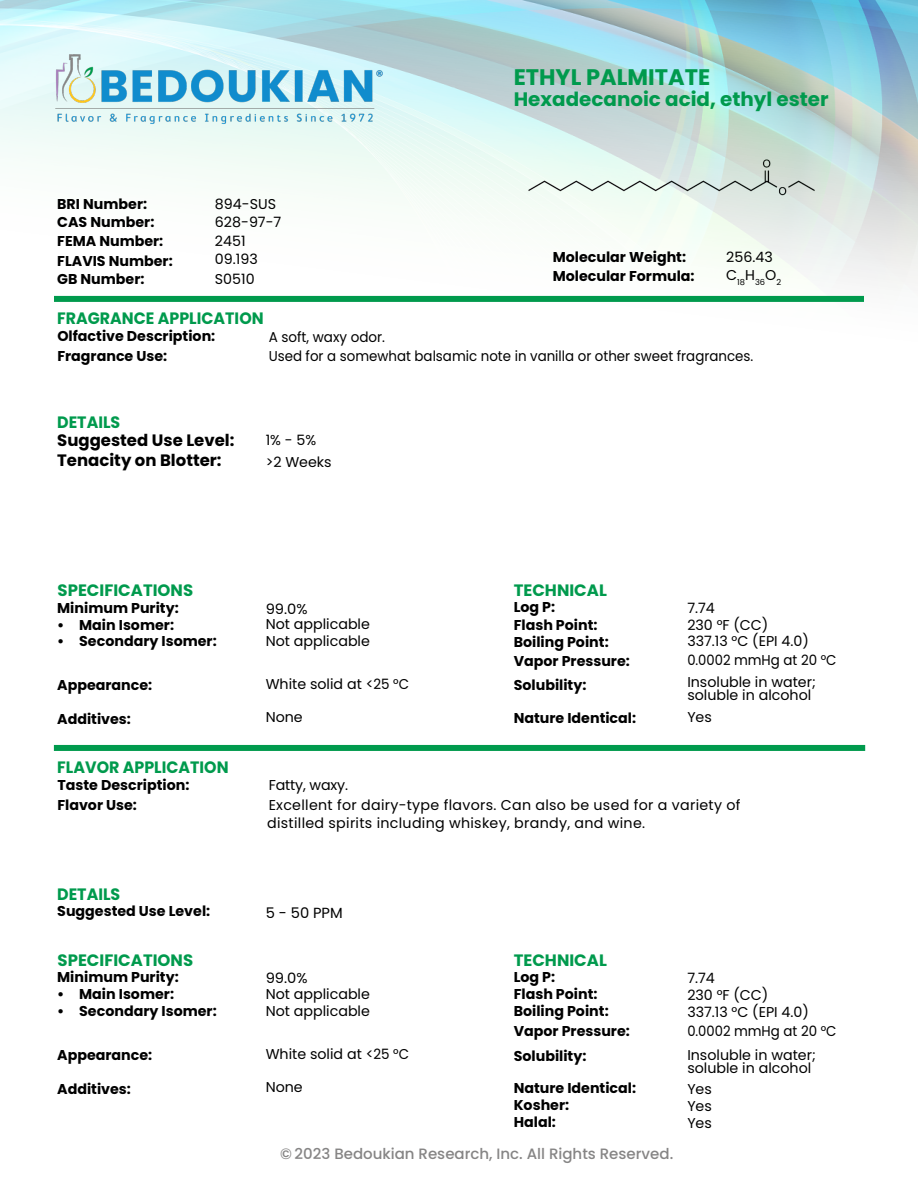
<style>
.page{position:relative;width:918px;height:1188px;background:#fff}
.page>*{position:absolute;margin:0;border:0;box-sizing:border-box;transform-origin:0 0}
.t1{font:700 22.5px "Poppins";color:#009a4d}
.t2{font:700 19.5px "Poppins";color:#009a4d}
.t3{font:700 16.5px "Poppins";color:#009a4d;scale:.96 1}
.t4{font:700 16.5px "Poppins";color:#009a4d}
.t5{font:700 16.5px/19.8px "Poppins";color:#000}
.t6{font:500 15px "Poppins";color:#868585}
.t7{font:14.7px "Poppins";color:#000}
.t8{font:700 14.25px/20.1px "Poppins";color:#000}
.t9{font:14.25px/16.8px "Poppins";color:#000}
.t10{font:14.25px/17.5px "Poppins";letter-spacing:.02em;color:#000}
.t11{font:14.25px/23.9px "Poppins";color:#000;scale:.92 1}
.t12{font:14.25px "Poppins";color:#000;scale:.94 1}
.t13{font:14.25px "Poppins";color:#000;scale:.95 1}
.t14{font:8.25px "Poppins";color:#000}
</style>
<div class="page">
<img style="left:0;top:0;width:918px;height:296px">
<div style="left:54px;top:296px;width:810px;height:6px;background:#009a4d"></div>
<img style="left:54px;top:54px;width:335px;height:89px">
<div style="left:54px;top:745px;width:811px;height:6px;background:#009a4d"></div>
<img style="left:528px;top:158px;width:287px;height:38px">
<p class="t8" style="left:57px;top:195px;width:99px;line-height:18px">BRI Number:<br>CAS Number:</p>
<p class="t8" style="left:57px;top:232px;width:117px;line-height:19.5px">FEMA Number:<br>FLAVIS Number:</p>
<p class="t8" style="left:57px;top:269px;width:89px">GB Number:</p>
<p class="t9" style="left:215px;top:195px;width:68px;line-height:18px">894-SUS<br>628-97-7</p>
<p class="t9" style="left:215px;top:232px;width:44px;line-height:18px">2451<br>09.193</p>
<p class="t9" style="left:215px;top:271px;width:41px">S0510</p>
<p class="t3" style="left:57px;top:309px;width:217px">FRAGRANCE APPLICATION</p>
<h1 class="t1" style="left:514px;top:64px;width:198px">ETHYL PALMITATE</h1>
<h2 class="t2" style="left:514px;top:88px;width:316px">Hexadecanoic acid, ethyl ester</h2>
<p class="t8" style="left:553px;top:247px;width:143px;line-height:19.5px">Molecular Weight:<br>Molecular Formula:</p>
<p class="t9" style="left:726px;top:248px;width:48px">256.43</p>
<p class="t14" style="left:726px;top:277px;width:56px"><sup>C</sup>18<sup>H</sup>36<sup>O</sup>2</p>
<p class="t8" style="left:57px;top:326px;width:159px">Olfactive Description:<br>Fragrance Use:</p>
<p class="t3" style="left:57px;top:413px;width:67px">DETAILS</p>
<p class="t13" style="left:269px;top:329px;width:124px">A soft, waxy odor.</p>
<p class="t12" style="left:269px;top:348px;width:517px">Used for a somewhat balsamic note in vanilla or other sweet fragrances.</p>
<p class="t5" style="left:57px;top:431px;width:179px">Suggested Use Level:<br>Tenacity on Blotter:</p>
<p class="t9" style="left:266px;top:430px;width:68px;line-height:21.6px">1% - 5% &gt;2 Weeks</p>
<p class="t4" style="left:58px;top:580px;width:137px">SPECIFICATIONS</p>
<p class="t8" style="left:57px;top:598px;width:123px">Minimum Purity:</p>
<p class="t8" style="left:57px;top:615px;width:118px">• Main Isomer:</p>
<p class="t8" style="left:57px;top:631px;width:161px">• Secondary Isomer:</p>
<p class="t8" style="left:57px;top:675px;width:97px">Appearance:</p>
<p class="t8" style="left:57px;top:710px;width:75px">Additives:</p>
<p class="t3" style="left:57px;top:758px;width:180px">FLAVOR APPLICATION</p>
<p class="t9" style="left:266px;top:601px;width:106px;line-height:15px">99.0%<br>Not applicable</p>
<p class="t9" style="left:266px;top:633px;width:106px">Not applicable</p>
<p class="t9" style="left:266px;top:676px;width:145px">White solid at &lt;25 °C</p>
<p class="t9" style="left:266px;top:709px;width:39px">None</p>
<p class="t4" style="left:514px;top:580px;width:95px">TECHNICAL</p>
<p class="t8" style="left:514px;top:598px;width:96px;line-height:17.5px">Log P:<br>Flash Point:<br>Boiling Point:</p>
<p class="t8" style="left:514px;top:649px;width:118px;line-height:23.9px">Vapor Pressure:<br>Solubility:</p>
<p class="t8" style="left:514px;top:708px;width:124px">Nature Identical:</p>
<p class="t9" style="left:687px;top:600px;width:123px">7.74<br>230 °F (CC)<br>337.13 °C (EPI 4.0)</p>
<p class="t11" style="left:687px;top:649px;width:164px;line-height:21.6px">0.0002 mmHg at 20 °C<br>Insoluble in water;</p>
<p class="t9" style="left:687px;top:684px;width:126px;line-height:21.6px">soluble in alcohol<br>Yes</p>
<p class="t8" style="left:57px;top:775px;width:134px">Taste Description:<br>Flavor Use:</p>
<p class="t9" style="left:269px;top:776px;width:81px">Fatty, waxy.</p>
<p class="t10" style="left:267px;top:796px;width:475px">Excellent for dairy-type flavors. Can also be used for a variety of distilled spirits including whiskey, brandy, and wine.</p>
<p class="t3" style="left:57px;top:884px;width:67px">DETAILS</p>
<p class="t8" style="left:57px;top:901px;width:155px">Suggested Use Level:</p>
<p class="t7" style="left:266px;top:904px;width:79px">5 - 50 PPM</p>
<p class="t4" style="left:58px;top:950px;width:137px">SPECIFICATIONS</p>
<p class="t8" style="left:57px;top:967px;width:123px">Minimum Purity:</p>
<p class="t8" style="left:57px;top:984px;width:118px">• Main Isomer:</p>
<p class="t8" style="left:57px;top:1001px;width:161px">• Secondary Isomer:</p>
<p class="t8" style="left:57px;top:1045px;width:97px">Appearance:</p>
<p class="t8" style="left:57px;top:1079px;width:75px">Additives:</p>
<p class="t9" style="left:266px;top:969px;width:106px">99.0%<br>Not applicable<br>Not applicable</p>
<p class="t9" style="left:266px;top:1046px;width:145px">White solid at &lt;25 °C</p>
<p class="t9" style="left:266px;top:1079px;width:39px">None</p>
<p class="t4" style="left:514px;top:950px;width:95px">TECHNICAL</p>
<p class="t8" style="left:514px;top:969px;width:85px;line-height:16.4px">Log P:<br>Flash Point:</p>
<p class="t8" style="left:514px;top:1002px;width:118px;line-height:19.6px">Boiling Point:<br>Vapor Pressure:</p>
<p class="t8" style="left:514px;top:1046px;width:74px">Solubility:</p>
<p class="t8" style="left:514px;top:1079px;width:124px;line-height:17.1px">Nature Identical:<br>Kosher:<br>Halal:</p>
<p class="t6" style="left:280px;top:1145px;width:395px">© 2023 Bedoukian Research, Inc. All Rights Reserved.</p>
<p class="t9" style="left:687px;top:969px;width:123px">7.74<br>230 °F (CC)<br>337.13 °C (EPI 4.0)</p>
<p class="t11" style="left:687px;top:1019px;width:164px">0.0002 mmHg at 20 °C<br>Insoluble in water;</p>
<p class="t9" style="left:687px;top:1059px;width:126px;line-height:20.1px">soluble in alcohol<br>Yes</p>
<p class="t9" style="left:687px;top:1097px;width:26px">Yes<br>Yes</p>
</div>
